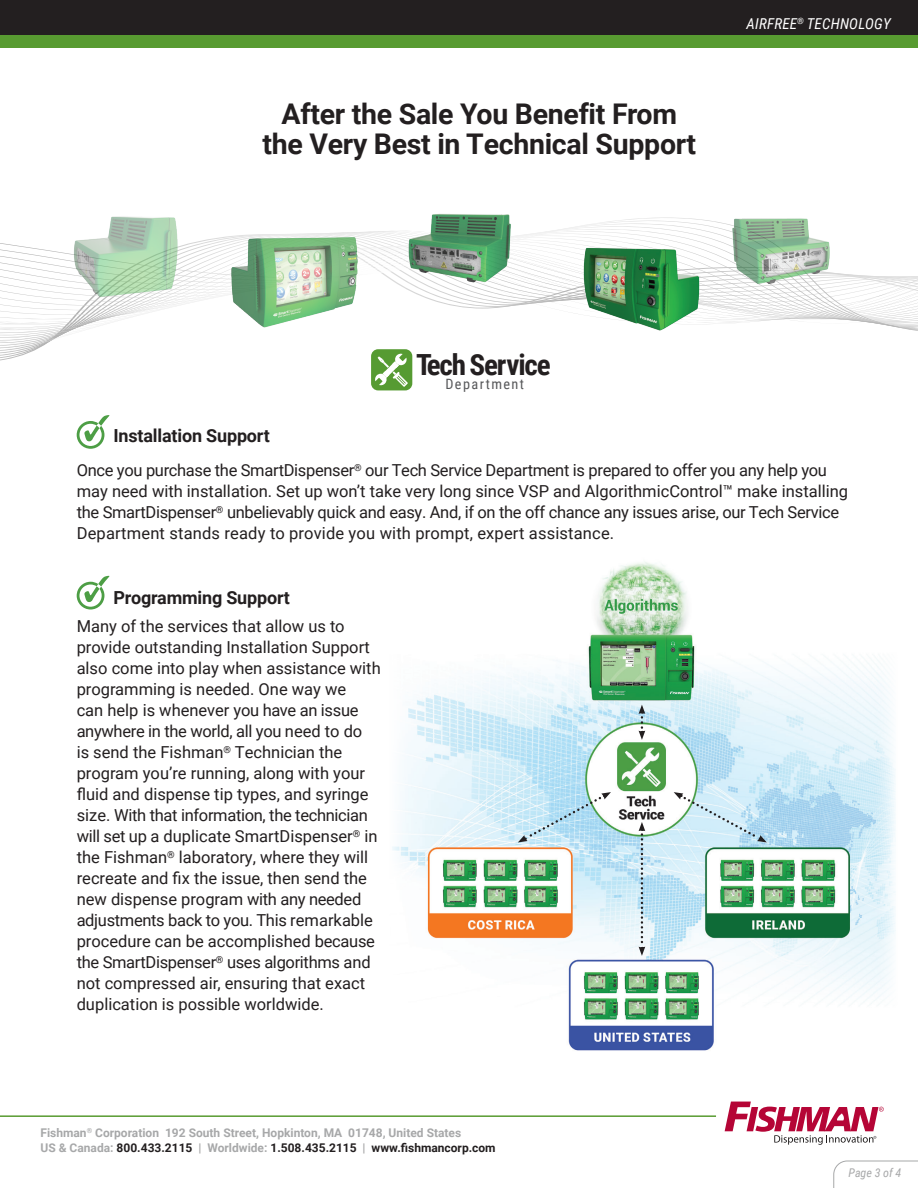
<style>
.page{position:relative;width:918px;height:1188px;background:#fff}
.page>*{position:absolute;margin:0;border:0;box-sizing:border-box;transform-origin:0 0}
.t1{font:700 29.1px "Roboto Condensed";letter-spacing:-.04em;color:#231f20}
.t2{font:700 28.5px/30px "Roboto";letter-spacing:-.01em;color:#231f20;text-align:center}
.t3{font:700 18px "Roboto";letter-spacing:-.01em;color:#231f20}
.t4{font:16.5px/21px "Roboto";color:#231f20}
.t5{font:16.5px/21px "Roboto";letter-spacing:-.02em;color:#231f20}
.t6{font:italic 15px "Roboto Condensed";letter-spacing:.015em;color:#fff}
.t7{font:14.25px "Roboto Condensed";letter-spacing:.1em;color:#57585a}
.t8{font:700 12px/14.4px "Roboto";color:#a7a8a9}
.t9{font:italic 12px "Roboto Condensed";color:#a7a8a9}
.s1{color:#231f20}
</style>
<div class="page">
<svg style="left:725px;top:1102px;width:159px;height:43px"></svg>
<hr style="left:0;top:1115px;width:716px;height:2px;background:#589b31">
<div style="left:0;top:35px;width:918px;height:13px;background:#589b31"></div>
<div style="left:0;top:0;width:918px;height:35px;background:#231f20"></div>
<svg style="left:0;top:217px;width:918px;height:115px"></svg>
<svg style="left:833px;top:1160px;width:85px;height:28px"></svg>
<svg style="left:77px;top:415px;width:32px;height:34px"></svg>
<svg style="left:77px;top:576px;width:32px;height:34px"></svg>
<img style="left:225px;top:222px;width:143px;height:110px">
<img style="left:68px;top:216px;width:121px;height:86px">
<img style="left:400px;top:214px;width:122px;height:78px">
<img style="left:570px;top:230px;width:144px;height:102px">
<img style="left:724px;top:217px;width:115px;height:81px">
<div style="left:371px;top:349px;width:41px;height:41px;background:#569b32;border-radius:7px"></div>
<svg style="left:375px;top:353px;width:33px;height:34px"></svg>
<img style="left:392px;top:562px;width:504px;height:489px">
<svg style="left:639px;top:705px;width:6px;height:35px"></svg>
<svg style="left:639px;top:822px;width:6px;height:134px"></svg>
<svg style="left:674px;top:792px;width:93px;height:50px;background:#c9e4ef"></svg>
<svg style="left:518px;top:792px;width:93px;height:50px;background:#bbdeed"></svg>
<p class="t2" style="left:262px;top:98px;width:435px">After the Sale You Benefit From the Very Best in Technical Support</p>
<p class="t6" style="left:746px;top:13px;width:146px">AIRFREE<sup>®</sup> TECHNOLOGY</p>
<p class="t1" style="left:416px;top:345px;width:136px">Tech Service</p>
<p class="t7" style="left:445px;top:374px;width:80px">Department</p>
<p class="t3" style="left:114px;top:423px;width:158px">Installation Support</p>
<p class="t5" style="left:77px;top:459px;width:773px">Once you purchase the SmartDispenser<sup>®</sup> our Tech Service Department is prepared to offer you any help you may need with installation. Set up won’t take very long since VSP and AlgorithmicControl™ make installing the SmartDispenser<sup>®</sup> unbelievably quick and easy. And, if on the off chance any issues arise, our Tech Service Department stands ready to provide you with prompt, expert assistance.</p>
<p class="t3" style="left:114px;top:585px;width:178px">Programming Support</p>
<p class="t4" style="left:77px;top:615px;width:306px">Many of the services that allow us to provide outstanding Installation Support also come into play when assistance with programming is needed. One way we<br>can help is whenever you have an issue anywhere in the world, all you need to do<br>is send the Fishman<sup>®</sup> Technician the program you’re running, along with your fluid and dispense tip types, and syringe size. With that information, the technician will set up a duplicate SmartDispenser<sup>®</sup> in the Fishman<sup>®</sup> laboratory, where they will recreate and fix the issue, then send the new dispense program with any needed adjustments back to you. This remarkable procedure can be accomplished because the SmartDispenser<sup>®</sup> uses algorithms and not compressed air, ensuring that exact duplication is possible worldwide.</p>
<p class="t8" style="left:40px;top:1125px;width:457px">Fishman<sup>®</sup> Corporation 192 South Street, Hopkinton, MA 01748, United States<br>US &amp; Canada: <span class="s1">800.433.2115</span> | Worldwide: <span class="s1">1.508.435.2115</span> | <span class="s1">www.fishmancorp.com</span></p>
<p class="t9" style="left:849px;top:1164px;width:54px">Page 3 of 4</p>
</div>
